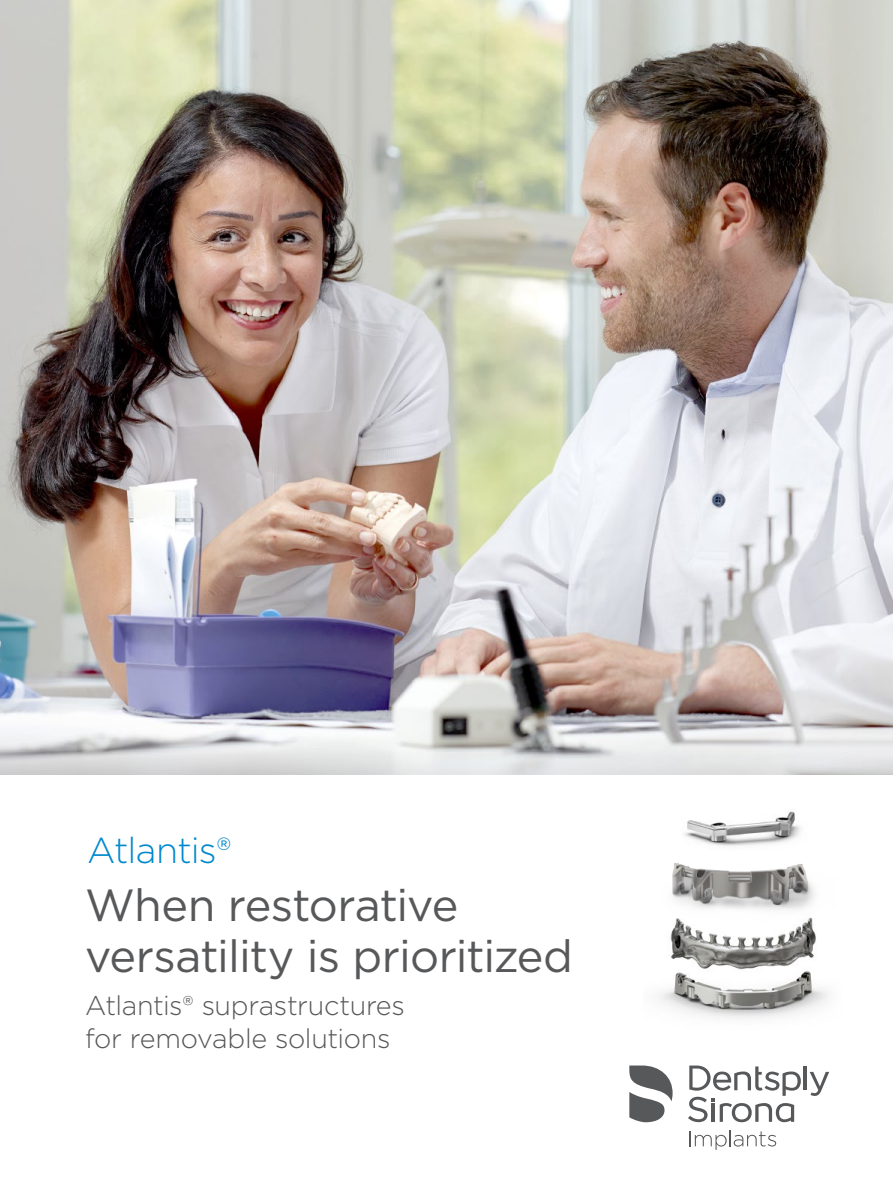
<style>
.page{position:relative;width:893px;height:1191px;background:#fff}
.page>*{position:absolute;margin:0;border:0;box-sizing:border-box;transform-origin:0 0}
.Heading_2{font:45px/51px "Gotham";letter-spacing:-.02em;color:#57585a}
.Lead_copy{font:300 36px "Gotham";letter-spacing:-.025em;color:#0088ce}
.t1{font:300 27px/33px "Gotham";letter-spacing:-.015em;color:#57585a}
</style>
<div class="page">
<img style="left:672px;top:863px;width:143px;height:43px">
<img style="left:0;top:0;width:893px;height:774px">
<hr style="left:804px;top:1066px;width:3px;height:24px;background:#57585a">
<svg style="left:810px;top:1071px;width:19px;height:25px"></svg>
<svg style="left:688px;top:1065px;width:113px;height:57px"></svg>
<svg style="left:629px;top:1065px;width:44px;height:57px"></svg>
<svg style="left:689px;top:1130px;width:87px;height:19px"></svg>
<img style="left:658px;top:906px;width:170px;height:113px">
<img style="left:684px;top:811px;width:117px;height:35px">
<p class="Lead_copy" style="left:87px;top:827px;width:146px">Atlantis®</p>
<p class="Heading_2" style="left:85px;top:878px;width:489px">When restorative versatility is prioritized</p>
<p class="t1" style="left:85px;top:988px;width:321px">Atlantis® suprastructures for removable solutions</p>
</div>
